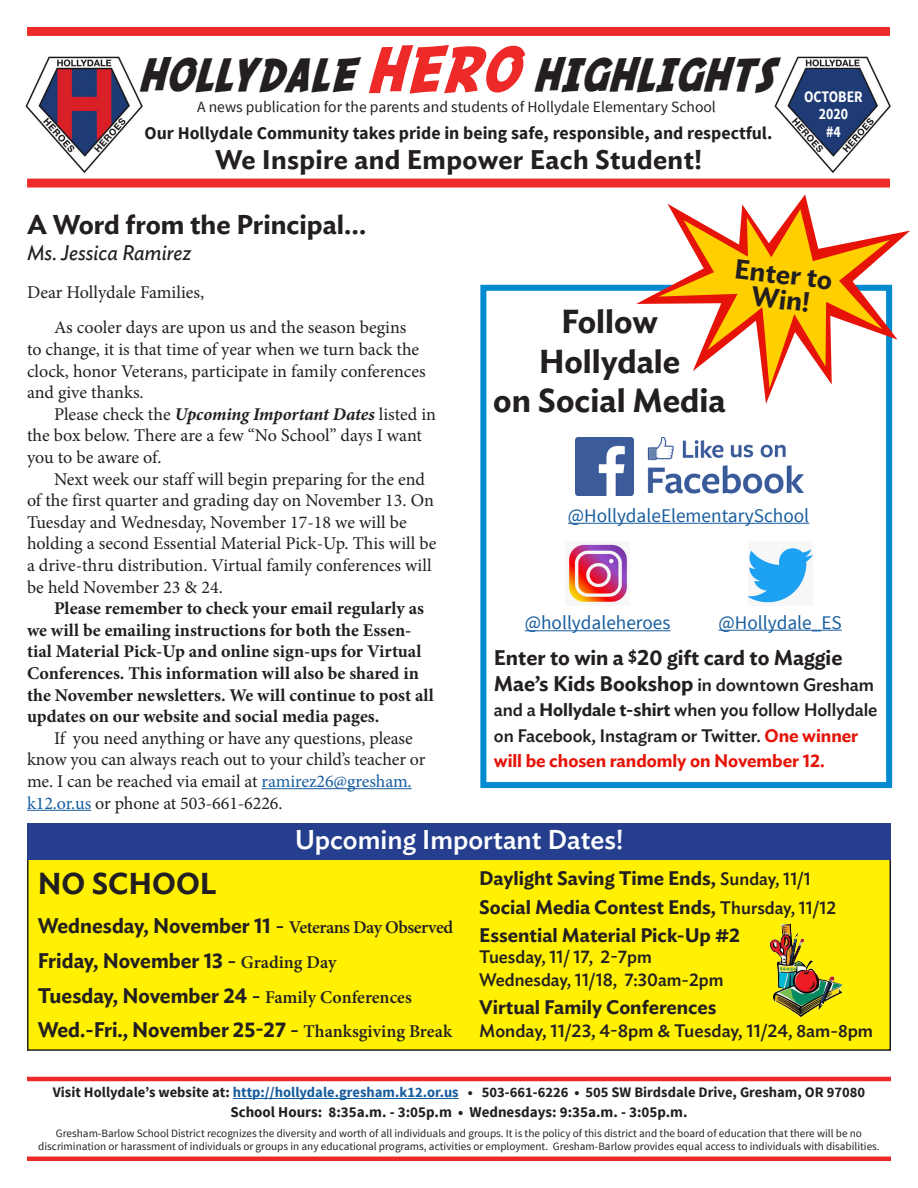
<style>
.page{position:relative;width:918px;height:1188px;background:#fff}
.page>*{position:absolute;margin:0;border:0;box-sizing:border-box;transform-origin:0 0}
.t1{font:700 42.75px "SF Comic Script";color:#231f20}
.t2{font:600 33px/39.6px "Ideal Sans";color:#231f20;text-align:center}
.t3{font:600 30px "Ideal Sans";color:#231f20}
.t4{font:600 27.15px/25.2px "Ideal Sans";color:#231f20;text-align:center}
.t5{font:500 27px "Ideal Sans";color:#fff}
.Headler{font:600 27px "Ideal Sans";color:#231f20}
.t6{font:600 26.7px "Ideal Sans";letter-spacing:.015em;color:#231f20}
.t7{font:600 21px/25.5px "Ideal Sans";color:#231f20}
.t8{font:italic 21px "Ideal Sans";color:#231f20}
.t9{font:600 19.5px "Ideal Sans";color:#231f20}
.t10{font:19.35px "Source Sans Pro";color:#175d9e}
.t11{font:18px/21.6px "Minion Pro";letter-spacing:-.005em;color:#231f20}
.t12{font:700 18px/21.6px "Minion Pro";color:#231f20}
.t13{font:500 18px/25.5px "Ideal Sans";letter-spacing:-.005em;color:#231f20}
.t14{font:700 17.85px "Source Sans Pro";color:#231f20}
.t15{font:700 16.05px "Source Sans Pro";color:#fff;scale:.86 1}
.t16{font:15.6px "Source Sans Pro";color:#231f20}
.t17{font:700 15px "Source Sans Pro";color:#231f20}
.t18{font:700 14.55px "Source Sans Pro";color:#231f20}
.t19{font:11.25px/13.5px "Source Sans Pro";color:#231f20;text-align:center}
.s1{font-size:59.55px;color:#ed2a28}
.s2{font-weight:700;font-style:italic}
.s3{color:#175d9e}
.s4{font-weight:500}
.s5{font-family:"Minion Pro";font-size:18px}
.s6{font-size:16.5px}
.s7{font-size:21.75px}
.s8{font-weight:500;font-size:18px}
.s9{font-weight:600}
.s10{font-weight:600;color:#e61408}
</style>
<div class="page">
<div style="left:28px;top:838px;width:862px;height:212px;background:#fff101"></div>
<div style="left:27px;top:837px;width:864px;height:214px;border:2px solid #231f20"></div>
<hr style="left:27px;top:1077px;width:864px;height:4px;background:#ed2a28">
<hr style="left:27px;top:1157px;width:864px;height:4px;background:#ed2a28">
<hr style="left:233px;top:1098px;width:226px;height:1px;background:#175d9e">
<img style="left:774px;top:56px;width:117px;height:117px">
<img style="left:25px;top:56px;width:118px;height:117px">
<div style="left:27px;top:27px;width:863px;height:9px;background:#ed2a28"></div>
<div style="left:27px;top:179px;width:863px;height:9px;background:#ed2a28"></div>
<hr style="left:261px;top:788px;width:151px;height:1px;background:#175d9e">
<hr style="left:27px;top:810px;width:64px;height:1px;background:#175d9e">
<div style="left:27px;top:824px;width:864px;height:36px;background:#253f8e"></div>
<div style="left:480px;top:285px;width:412px;height:503px;background:#fff;border:6px solid #008ad0"></div>
<img style="left:576px;top:437px;width:227px;height:59px">
<hr style="left:568px;top:523px;width:241px;height:1px;background:#175d9e">
<img style="left:568px;top:544px;width:59px;height:58px">
<hr style="left:525px;top:630px;width:146px;height:1px;background:#175d9e">
<img style="left:748px;top:548px;width:64px;height:55px">
<hr style="left:719px;top:630px;width:123px;height:1px;background:#175d9e">
<svg style="left:636px;top:194px;width:274px;height:210px"></svg>
<svg style="left:659px;top:209px;width:231px;height:180px"></svg>
<img style="left:770px;top:924px;width:73px;height:93px">
<p class="t1" style="left:139px;top:48px;width:637px">HOLLYDALE <span class="s1">HERO</span> HIGHLIGHTS</p>
<p class="t16" style="left:197px;top:97px;width:520px">A news publication for the parents and students of Hollydale Elementary School</p>
<p class="t15" style="left:804px;top:87px;width:70px">OCTOBER</p>
<p class="t15" style="left:819px;top:104px;width:36px">2020</p>
<p class="t14" style="left:145px;top:122px;width:629px">Our Hollydale Community takes pride in being safe, responsible, and respectful.</p>
<p class="t15" style="left:826px;top:121px;width:19px">#4</p>
<p class="t6" style="left:215px;top:139px;width:488px">We Inspire and Empower Each Student!</p>
<p class="Headler" style="left:27px;top:204px;width:341px">A Word from the Principal…</p>
<p class="t8" style="left:27px;top:236px;width:166px">Ms. Jessica Ramirez</p>
<p class="t11" style="left:27px;top:282px;width:179px">Dear Hollydale Families,</p>
<p class="t11" style="left:27px;top:317px;width:400px;text-indent:27px">As cooler days are upon us and the season begins<br>to change, it is that time of year when we turn back the clock, honor Veterans, participate in family conferences and give thanks.</p>
<p class="t11" style="left:27px;top:403px;width:411px;text-indent:27px">Please check the <span class="s2">Upcoming Important Dates</span> listed in the box below. There are a few “No School” days I want you to be aware of.</p>
<p class="t11" style="left:27px;top:468px;width:411px;text-indent:27px">Next week our staff will begin preparing for the end of the first quarter and grading day on November 13. On Tuesday and Wednesday, November 17-18 we will be holding a second Essential Material Pick-Up. This will be a drive-thru distribution. Virtual family conferences will be held November 23 &amp; 24.</p>
<p class="t12" style="left:27px;top:597px;width:408px;text-indent:27px">Please remember to check your email regularly as we will be emailing instructions for both the Essen&shy;tial Material Pick-Up and online sign-ups for Virtual Conferences. This information will also be shared in the November newsletters. We will continue to post all updates on our website and social media pages.</p>
<p class="t11" style="left:27px;top:727px;width:400px;text-indent:27px">If you need anything or have any questions, please know you can always reach out to your child’s teacher or me. I can be reached via email at <span class="s3">ramirez26@gresham. k12.or.us</span> or phone at 503-661-6226.</p>
<p class="t5" style="left:295px;top:819px;width:330px">Upcoming Important Dates!</p>
<p class="t3" style="left:38px;top:860px;width:180px">NO SCHOOL</p>
<p class="t7" style="left:38px;top:912px;width:417px">Wednesday, November 11 <span class="s4">-</span> <span class="s5">Veterans Day Observed</span></p>
<p class="t7" style="left:38px;top:946px;width:300px">Friday, November 13 <span class="s4">-</span> <span class="s5">Grading Day</span></p>
<p class="t7" style="left:38px;top:981px;width:376px">Tuesday, November 24 <span class="s4">-</span> <span class="s5">Family Conferences</span></p>
<p class="t7" style="left:38px;top:1015px;width:416px">Wed.-Fri., November 25-27 <span class="s4">-</span> <span class="s5">Thanksgiving Break</span></p>
<p class="t4" style="left:737px;top:254px;width:100px;rotate:7deg">Enter to<br>Win!</p>
<p class="t2" style="left:493px;top:299px;width:234px">Follow<br>Hollydale<br>on Social Media</p>
<p class="t10" style="left:568px;top:503px;width:243px">@HollydaleElementarySchool</p>
<p class="t10" style="left:525px;top:611px;width:147px">@hollydaleheroes</p>
<p class="t10" style="left:719px;top:610px;width:125px">@Hollydale_ES</p>
<p class="t7" style="left:494px;top:644px;width:382px">Enter to win a <span class="s6">$</span><span class="s7">2</span>0 gift card to Maggie<br>Mae’s Kids Bookshop <span class="s8">in downtown Gresham</span></p>
<p class="t13" style="left:494px;top:696px;width:385px">and a <span class="s9">Hollydale t-shirt</span> when you follow Hollydale on Facebook, Instagram or Twitter. <span class="s10">One winner will be chosen randomly on November 12.</span></p>
<p class="t9" style="left:479px;top:863px;width:333px">Daylight Saving Time Ends, <span class="s8">Sunday, 11/1</span></p>
<p class="t9" style="left:479px;top:892px;width:359px">Social Media Contest Ends, <span class="s8">Thursday, 11/12</span></p>
<p class="t9" style="left:479px;top:920px;width:262px">Essential Material Pick-Up #2</p>
<p class="t13" style="left:479px;top:945px;width:246px;line-height:22.5px">Tuesday, 11/ 17, 2-7pm<br>Wednesday, 11/18, 7:30am-2pm</p>
<p class="t9" style="left:479px;top:992px;width:239px">Virtual Family Conferences</p>
<p class="t13" style="left:479px;top:1017px;width:395px">Monday, 11/23, 4-8pm &amp; Tuesday, 11/24, 8am-8pm</p>
<p class="t18" style="left:53px;top:1083px;width:814px">Visit Hollydale’s website at: <span class="s3">http://hollydale.gresham.k12.or.us</span> • 503-661-6226 • 505 SW Birdsdale Drive, Gresham, OR 97080</p>
<p class="t17" style="left:230px;top:1102px;width:459px">School Hours: 8:35a.m. - 3:05p.m • Wednesdays: 9:35a.m. - 3:05p.m.</p>
<p class="t19" style="left:38px;top:1126px;width:843px">Gresham-Barlow School District recognizes the diversity and worth of all individuals and groups. It is the policy of this district and the board of education that there will be no discrimination or harassment of individuals or groups in any educational programs, activities or employment. Gresham-Barlow provides equal access to individuals with disabilities.</p>
</div>
